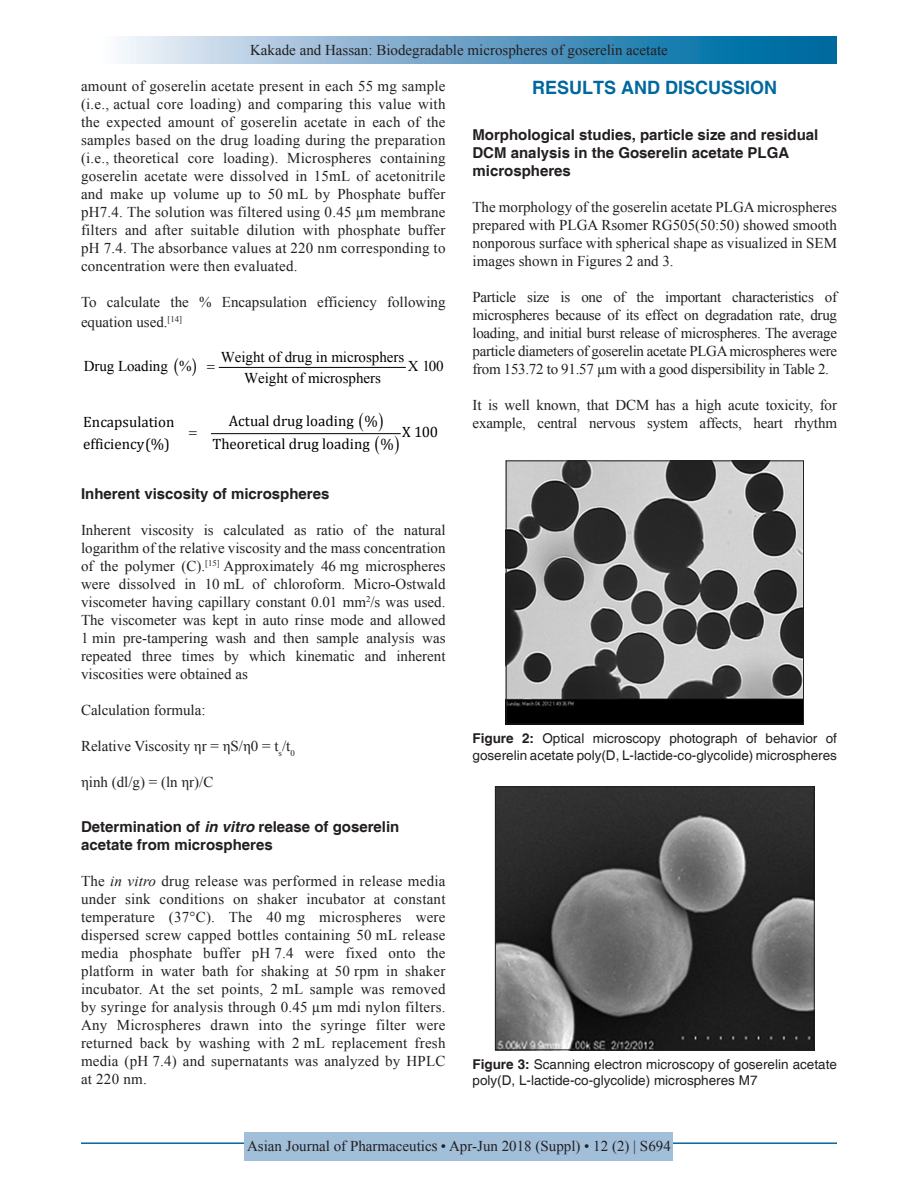
<style>
.page{position:relative;width:918px;height:1188px;background:#fff}
.page>*{position:absolute;margin:0;border:0;box-sizing:border-box;transform-origin:0 0}
.t1{font:700 18.3px "Helvetica";color:#00689e}
.TX{font:15px/18px "Times New Roman";color:#231f20;text-align:justify}
.TX-2{font:700 15px/18px "Helvetica";color:#231f20}
.t2{font:15px "Cambria";letter-spacing:-.005em;color:#000}
.t3{font:15px "Times New Roman";color:#000}
.FGC{font:13.5px/16.5px "Helvetica";color:#231f20}
.s1{font-style:italic}
.s2{font-weight:700}
</style>
<div class="page">
<div style="left:81px;top:37px;width:756px;height:27px;background:linear-gradient(to right,#fcf4fb,#005d99)"></div>
<hr style="left:81px;top:1142px;width:756px;height:2px;background:#00689e">
<div style="left:245px;top:1132px;width:428px;height:28px;background:#a2bfda"></div>
<hr style="left:219px;top:367px;width:186px;height:1px;background:#000">
<hr style="left:212px;top:433px;width:188px;height:1px;background:#000">
<img style="left:508px;top:463px;width:294px;height:259px">
<div style="left:506px;top:461px;width:298px;height:263px;border:1px solid #231f20"></div>
<img style="left:497px;top:789px;width:315px;height:259px">
<div style="left:495px;top:787px;width:319px;height:263px;border:1px solid #231f20"></div>
<svg style="left:375px;top:433px;width:8px;height:2px"></svg>
<p class="TX" style="left:250px;top:41px;width:419px">Kakade and Hassan: Biodegradable microspheres of goserelin acetate</p>
<p class="TX" style="left:81px;top:77px;width:366px">amount of goserelin acetate present in each 55 mg sample (i.e., actual core loading) and comparing this value with the expected amount of goserelin acetate in each of the samples based on the drug loading during the preparation (i.e., theoretical core loading). Microspheres containing goserelin acetate were dissolved in 15mL of acetonitrile and make up volume up to 50 mL by Phosphate buffer pH7.4. The solution was filtered using 0.45 µm membrane filters and after suitable dilution with phosphate buffer pH 7.4. The absorbance values at 220 nm corresponding to concentration were then evaluated.</p>
<p class="TX" style="left:81px;top:292px;width:366px;line-height:19.5px">To calculate the % Encapsulation efficiency following equation used.<sup>[14]</sup></p>
<p class="t3" style="left:221px;top:346px;width:185px">Weight of drug in microsphers</p>
<p class="t3" style="left:84px;top:356px;width:109px">Drug Loading %</p>
<p class="t3" style="left:408px;top:356px;width:37px">X 100</p>
<p class="t3" style="left:244px;top:367px;width:138px">Weight of microsphers</p>
<p class="t2" style="left:83px;top:413px;width:93px">Encapsulation</p>
<p class="t2" style="left:229px;top:412px;width:151px">Actual drug loading %</p>
<p class="t2" style="left:402px;top:423px;width:37px">X 100</p>
<p class="t2" style="left:83px;top:435px;width:88px">efficiency(%)</p>
<p class="t2" style="left:213px;top:435px;width:183px">Theoretical drug loading %</p>
<p class="TX-2" style="left:81px;top:486px;width:250px">Inherent viscosity of microspheres</p>
<p class="TX" style="left:81px;top:521px;width:366px">Inherent viscosity is calculated as ratio of the natural logarithm of the relative viscosity and the mass concentration of the polymer (C).<sup>[15]</sup> Approximately 46 mg microspheres were dissolved in 10 mL of chloroform. Micro-Ostwald viscometer having capillary constant 0.01 mm<sup>2</sup>/s was used.<br>The viscometer was kept in auto rinse mode and allowed 1 min pre-tampering wash and then sample analysis was repeated three times by which kinematic and inherent viscosities were obtained as</p>
<p class="TX" style="left:81px;top:701px;width:126px">Calculation formula:</p>
<p class="TX" style="left:81px;top:737px;width:215px">Relative Viscosity ηr = ηS/η0 = t<sub>s</sub>/t<sub>0</sub></p>
<p class="TX" style="left:81px;top:773px;width:134px">ηinh (dl/g) = (ln ηr)/C</p>
<h2 class="TX-2" style="left:81px;top:819px;width:320px">Determination of <span class="s1">in vitro</span> release of goserelin acetate from microspheres</h2>
<p class="TX" style="left:81px;top:872px;width:366px">The <span class="s1">in vitro</span> drug release was performed in release media under sink conditions on shaker incubator at constant temperature (37°C). The 40 mg microspheres were dispersed screw capped bottles containing 50 mL release media phosphate buffer pH 7.4 were fixed onto the platform in water bath for shaking at 50 rpm in shaker incubator. At the set points, 2 mL sample was removed by syringe for analysis through 0.45 µm mdi nylon filters.<br>Any Microspheres drawn into the syringe filter were returned back by washing with 2 mL replacement fresh media (pH 7.4) and supernatants was analyzed by HPLC at 220 nm.</p>
<h1 class="t1" style="left:532px;top:77px;width:247px">RESULTS AND DISCUSSION</h1>
<h2 class="TX-2" style="left:472px;top:126px;width:347px">Morphological studies, particle size and residual<br>DCM analysis in the Goserelin acetate PLGA microspheres</h2>
<p class="TX" style="left:472px;top:197px;width:366px">The morphology of the goserelin acetate PLGA microspheres prepared with PLGA Rsomer RG505(50:50) showed smooth nonporous surface with spherical shape as visualized in SEM images shown in Figures 2 and 3.</p>
<p class="TX" style="left:472px;top:287px;width:366px">Particle size is one of the important characteristics of microspheres because of its effect on degradation rate, drug loading, and initial burst release of microspheres. The average particle diameters of goserelin acetate PLGA microspheres were from 153.72 to 91.57 µm with a good dispersibility in Table 2.</p>
<p class="TX" style="left:472px;top:395px;width:366px">It is well known, that DCM has a high acute toxicity, for example, central nervous system affects, heart rhythm</p>
<p class="FGC" style="left:472px;top:731px;width:366px"><span class="s2">Figure 2:</span> Optical microscopy photograph of behavior of goserelin acetate poly(D, L-lactide-co-glycolide) microspheres</p>
<p class="FGC" style="left:472px;top:1056px;width:366px"><span class="s2">Figure 3:</span> Scanning electron microscopy of goserelin acetate poly(D, L-lactide-co-glycolide) microspheres M7</p>
<p class="TX" style="left:247px;top:1137px;width:425px">Asian Journal of Pharmaceutics • Apr-Jun 2018 (Suppl) • 12 (2) | S694</p>
</div>
